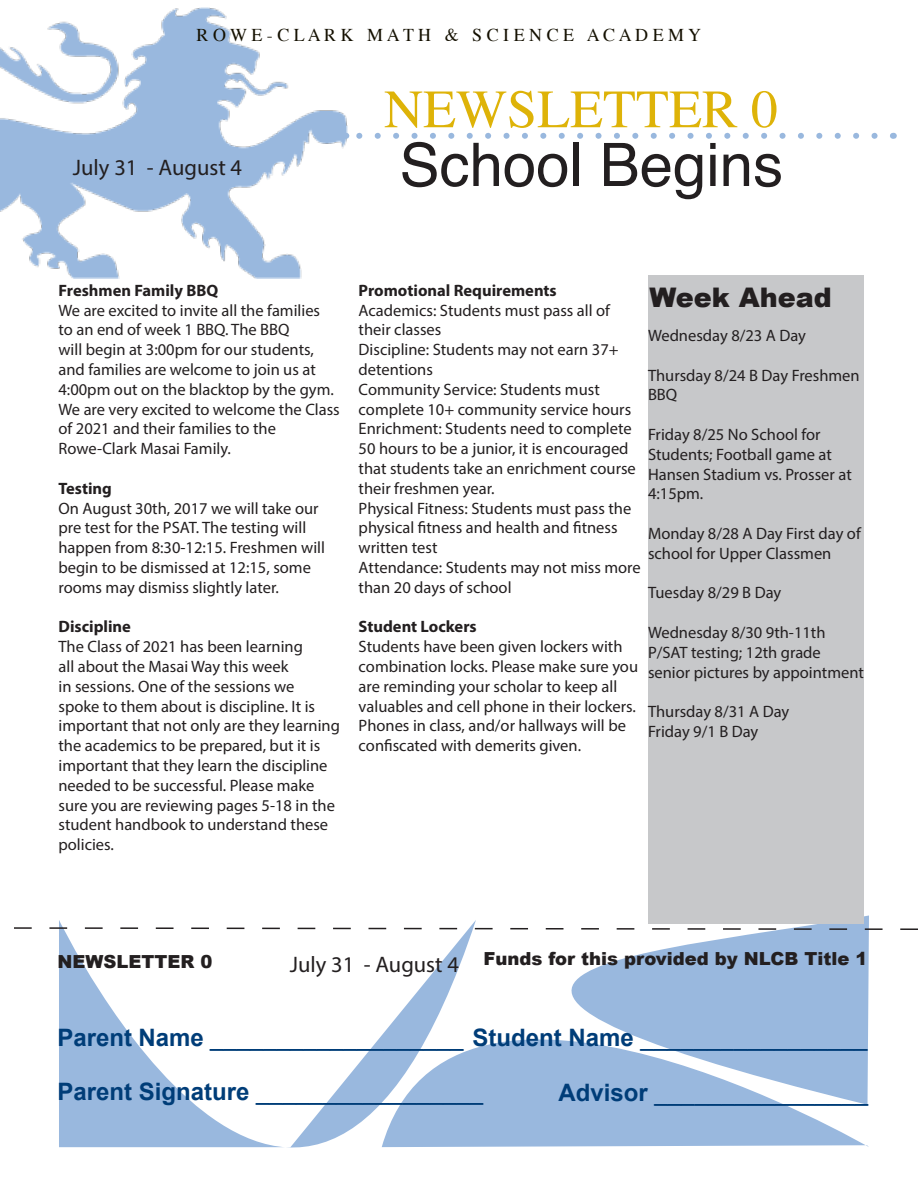
<style>
.page{position:relative;width:918px;height:1188px;background:#fff}
.page>*{position:absolute;margin:0;border:0;box-sizing:border-box;transform-origin:0 0}
.t1{font:60px "Helvetica";color:#231f20}
.t2{font:54px "Times";color:#deb308}
.t3{font:900 27px "Arial";color:#231f20}
.t4{font:24px "Arial";color:#003d78}
.t5{font:22.5px "Myriad Pro";color:#231f20}
.t6{font:900 18px "Arial";color:#231f20}
.t7{font:18px "Times";color:#141000}
.t8{font:16.5px/19.8px "Myriad Pro";color:#231f20}
.t9{font:700 16.5px "Myriad Pro";color:#231f20}
.s1{font-weight:700}
</style>
<div class="page">
<svg style="left:476px;top:1105px;width:393px;height:42px;background:#a5c0e2"></svg>
<svg style="left:476px;top:915px;width:393px;height:190px;fill:#99b8de"></svg>
<svg style="left:59px;top:920px;width:417px;height:228px"></svg>
<svg style="left:14px;top:927px;width:904px;height:4px"></svg>
<img style="left:0;top:8px;width:348px;height:271px">
<svg style="left:356px;top:133px;width:519px;height:6px"></svg>
<div style="left:648px;top:275px;width:216px;height:648px;background:#c7c8ca"></div>
<p class="t7" style="left:197px;top:18px;width:506px">R O W E - C L A R K M A T H &amp; S C I E N C E A C A D E M Y</p>
<p class="t5" style="left:73px;top:154px;width:171px">July 31 - August 4</p>
<p class="t2" style="left:384px;top:59px;width:396px">NEWSLETTER 0</p>
<p class="t1" style="left:400px;top:119px;width:385px">School Begins</p>
<p class="t9" style="left:58px;top:280px;width:161px">Freshmen Family BBQ</p>
<p class="t8" style="left:58px;top:300px;width:283px">We are excited to invite all the families<br>to an end of week 1 BBQ. The BBQ<br>will begin at 3:00pm for our students, and families are welcome to join us at 4:00pm out on the blacktop by the gym.<br>We are very excited to welcome the Class of 2021 and their families to the</p>
<p class="t8" style="left:58px;top:439px;width:174px">Rowe-Clark Masai Family.</p>
<p class="t9" style="left:58px;top:478px;width:55px">Testing</p>
<p class="t8" style="left:58px;top:498px;width:268px">On August 30th, 2017 we will take our pre test for the PSAT. The testing will happen from 8:30-12:15. Freshmen will begin to be dismissed at 12:15, some rooms may dismiss slightly later.</p>
<p class="t9" style="left:58px;top:616px;width:74px">Discipline</p>
<p class="t8" style="left:58px;top:637px;width:283px">The Class of 2021 has been learning<br>all about the Masai Way this week<br>in sessions. One of the sessions we<br>spoke to them about is discipline. It is important that not only are they learning the academics to be prepared, but it is important that they learn the discipline needed to be successful. Please make sure you are reviewing pages 5-18 in the student handbook to understand these policies.</p>
<p class="t9" style="left:359px;top:280px;width:200px">Promotional Requirements</p>
<p class="t8" style="left:359px;top:300px;width:253px">Academics: Students must pass all of their classes</p>
<p class="t8" style="left:359px;top:340px;width:262px">Discipline: Students may not earn 37+ detentions</p>
<p class="t8" style="left:359px;top:379px;width:274px">Community Service: Students must complete 10+ community service hours</p>
<p class="t8" style="left:359px;top:419px;width:279px">Enrichment: Students need to complete 50 hours to be a junior, it is encouraged that students take an enrichment course their freshmen year.</p>
<p class="t8" style="left:359px;top:498px;width:274px">Physical Fitness: Students must pass the physical fitness and health and fitness written test</p>
<p class="t8" style="left:359px;top:557px;width:284px">Attendance: Students may not miss more than 20 days of school</p>
<p class="t9" style="left:359px;top:616px;width:120px">Student Lockers</p>
<p class="t8" style="left:359px;top:637px;width:281px">Students have been given lockers with combination locks. Please make sure you are reminding your scholar to keep all valuables and cell phone in their lockers.<br>Phones in class, and/or hallways will be confiscated with demerits given.</p>
<p class="t3" style="left:650px;top:278px;width:184px">Week Ahead</p>
<p class="t8" style="left:648px;top:325px;width:160px">Wednesday 8/23 A Day</p>
<p class="t8" style="left:648px;top:365px;width:213px">Thursday 8/24 B Day Freshmen<br>BBQ</p>
<p class="t8" style="left:648px;top:424px;width:205px">Friday 8/25 No School for<br>Students; Football game at<br>Hansen Stadium vs. Prosser at<br>4:15pm.</p>
<p class="t8" style="left:648px;top:523px;width:214px">Monday 8/28 A Day First day of school for Upper Classmen</p>
<p class="t8" style="left:648px;top:583px;width:135px">Tuesday 8/29 B Day</p>
<p class="t8" style="left:648px;top:622px;width:179px">Wednesday 8/30 9th-11th</p>
<p class="t8" style="left:648px;top:642px;width:217px">P/SAT testing; 12th grade senior pictures by appointment</p>
<p class="t8" style="left:648px;top:701px;width:143px">Thursday 8/31 A Day</p>
<p class="t8" style="left:648px;top:721px;width:112px">Friday 9/1 B Day</p>
<p class="t6" style="left:57px;top:948px;width:156px">NEWSLETTER 0</p>
<p class="t6" style="left:483px;top:946px;width:386px">Funds for this provided by NLCB Title 1</p>
<p class="t5" style="left:290px;top:950px;width:171px">July 31 - August 4</p>
<p class="t4" style="left:57px;top:1022px;width:811px"><span class="s1">Parent Name</span> ___________________ <span class="s1">Student Name</span> _________________</p>
<p class="t4" style="left:57px;top:1076px;width:427px"><span class="s1">Parent Signature</span> _________________</p>
<p class="t4" style="left:559px;top:1077px;width:311px"><span class="s1">Advisor</span> ________________</p>
</div>
